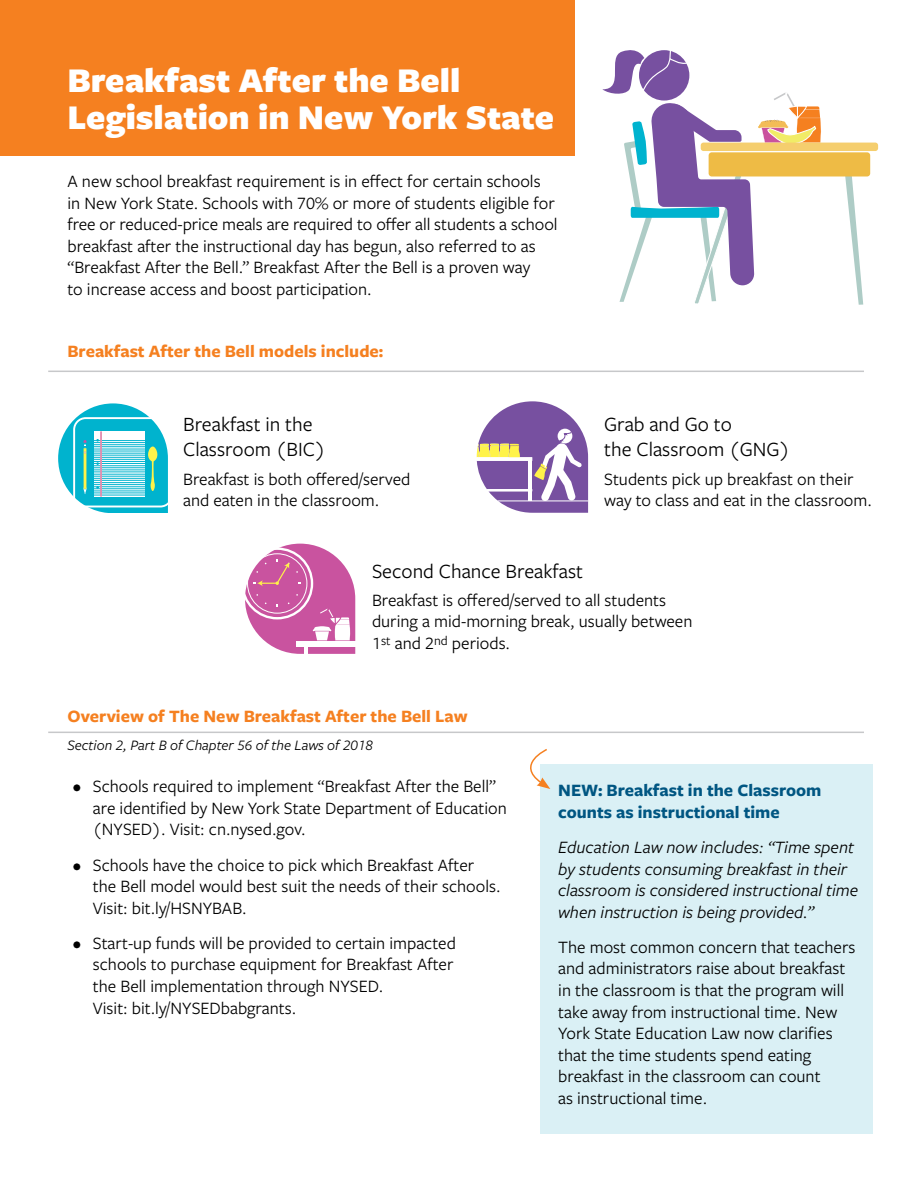
<style>
.page{position:relative;width:918px;height:1188px;background:#fff}
.page>*{position:absolute;margin:0;border:0;box-sizing:border-box;transform-origin:0 0}
.t1{font:900 36px/37.5px "Freight Sans Pro";color:#fff}
.t2{font:21px/25.2px "Freight Sans Pro";color:#000}
.t3{font:18px/21.6px "Freight Sans Pro";color:#000}
.t4{font:italic 18px/21.6px "Freight Sans Pro";color:#000}
.t5{font:700 18px "Freight Sans Pro";color:#f58020}
.t6{font:700 18px/21.6px "Freight Sans Pro";color:#005682}
.t7{font:italic 15px "Freight Sans Pro";color:#000}
</style>
<div class="page">
<div style="left:0;top:0;width:574px;height:156px;background:#f58020"></div>
<div style="left:540px;top:764px;width:333px;height:370px;background:#daf0f5"></div>
<svg style="left:58px;top:403px;width:110px;height:110px"></svg>
<svg style="left:245px;top:544px;width:110px;height:110px"></svg>
<svg style="left:477px;top:401px;width:111px;height:112px"></svg>
<hr style="left:48px;top:371px;width:816px;height:1px;background:#c7c8ca">
<hr style="left:48px;top:732px;width:816px;height:1px;background:#c7c8ca">
<svg style="left:530px;top:749px;width:20px;height:40px"></svg>
<svg style="left:844px;top:176px;width:19px;height:129px"></svg>
<div style="left:701px;top:143px;width:177px;height:8px;background:#f5ce6e;border-radius:3px"></div>
<div style="left:709px;top:152px;width:161px;height:24px;background:#eebb45;border-radius:3px"></div>
<svg style="left:602px;top:50px;width:220px;height:254px"></svg>
<h1 class="t1" style="left:68px;top:60px;width:488px">Breakfast After the Bell<br>Legislation in New York State</h1>
<p class="t3" style="left:68px;top:170px;width:492px">A new school breakfast requirement is in effect for certain schools in New York State. Schools with 70% or more of students eligible for free or reduced-price meals are required to offer all students a school breakfast after the instructional day has begun, also referred to as “Breakfast After the Bell.” Breakfast After the Bell is a proven way<br>to increase access and boost participation.</p>
<p class="t5" style="left:68px;top:339px;width:317px">Breakfast After the Bell models include:</p>
<p class="t2" style="left:183px;top:411px;width:144px">Breakfast in the<br>Classroom (BIC)</p>
<p class="t3" style="left:183px;top:467px;width:229px">Breakfast is both offered/served and eaten in the classroom.</p>
<p class="t2" style="left:604px;top:411px;width:187px">Grab and Go to<br>the Classroom (GNG)</p>
<p class="t3" style="left:604px;top:467px;width:269px">Students pick up breakfast on their way to class and eat in the classroom.</p>
<p class="t2" style="left:372px;top:557px;width:213px">Second Chance Breakfast</p>
<p class="t3" style="left:372px;top:588px;width:322px">Breakfast is offered/served to all students during a mid-morning break, usually between<br>1<sup>st</sup> and 2<sup>nd</sup> periods.</p>
<p class="t5" style="left:67px;top:704px;width:402px">Overview of The New Breakfast After the Bell Law</p>
<p class="t7" style="left:68px;top:736px;width:307px">Section 2, Part B of Chapter 56 of the Laws of 2018</p>
<p class="t3" style="left:93px;top:775px;width:415px;text-indent:-20px">• Schools required to implement “Breakfast After the Bell” are identified by New York State Department of Education (NYSED). Visit: cn.nysed.gov.</p>
<p class="t3" style="left:93px;top:853px;width:409px;text-indent:-20px">• Schools have the choice to pick which Breakfast After the Bell model would best suit the needs of their schools.<br>Visit: bit.ly/HSNYBAB.</p>
<p class="t3" style="left:93px;top:931px;width:365px;text-indent:-20px">• Start-up funds will be provided to certain impacted schools to purchase equipment for Breakfast After the Bell implementation through NYSED.<br>Visit: bit.ly/NYSEDbabgrants.</p>
<p class="t6" style="left:558px;top:779px;width:265px">NEW: Breakfast in the Classroom counts as instructional time</p>
<p class="t4" style="left:558px;top:836px;width:302px">Education Law now includes: “Time spent by students consuming breakfast in their classroom is considered instructional time when instruction is being provided.”</p>
<p class="t3" style="left:558px;top:935px;width:299px">The most common concern that teachers and administrators raise about breakfast in the classroom is that the program will take away from instructional time. New York State Education Law now clarifies that the time students spend eating breakfast in the classroom can count<br>as instructional time.</p>
</div>
